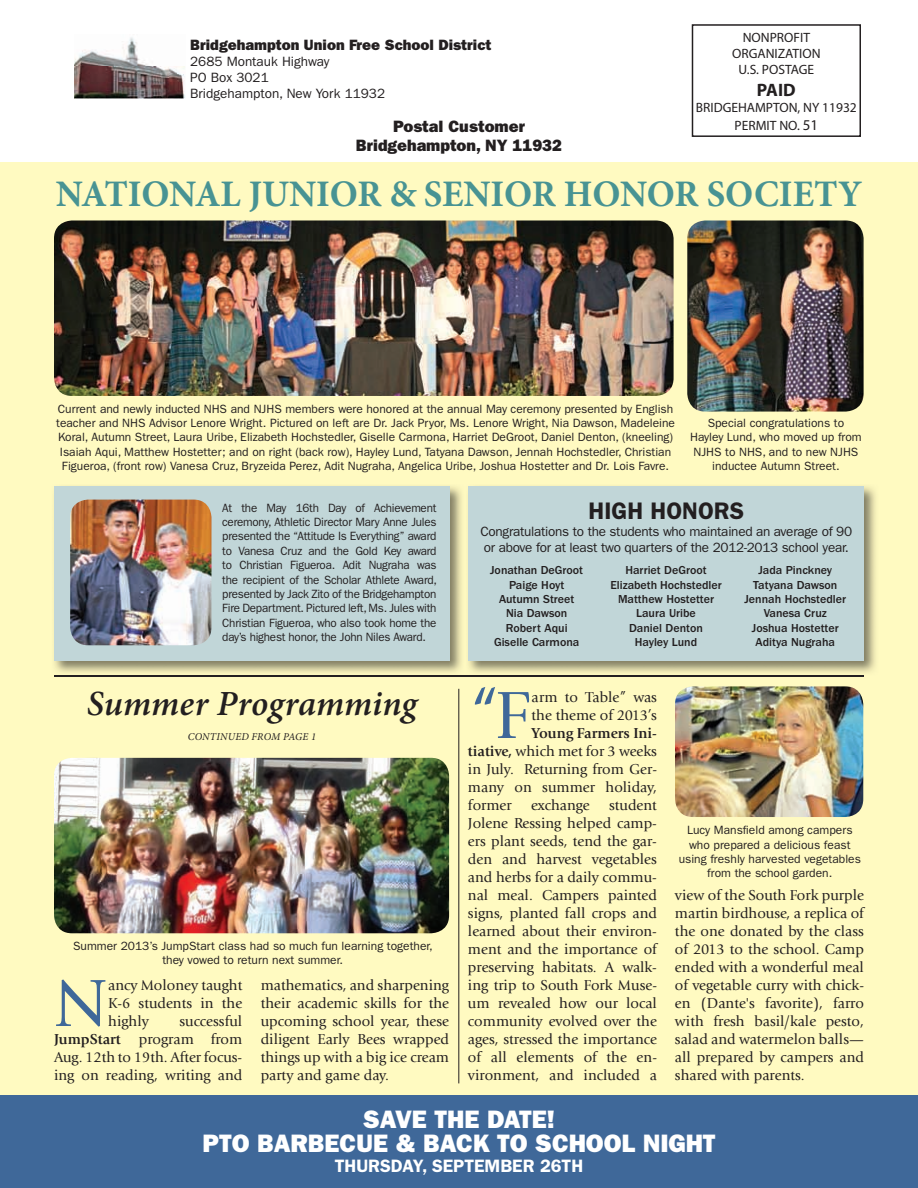
<style>
.page{position:relative;width:918px;height:1188px;background:#fff}
.page>*{position:absolute;margin:0;border:0;box-sizing:border-box;transform-origin:0 0}
.t1{font:69.6px "Giovanni Std";color:#3f6899}
.t2{font:700 37.5px "Minion Pro";letter-spacing:-.01em;color:#489393}
.t3{font:italic 600 35.4px "Minion Pro";color:#231f20}
.t4{font:25.35px/24px "ITC Franklin Gothic Std Hvy";color:#fff;text-align:center}
.t5{font:600 24px "ITC Franklin Gothic Std";color:#231f20}
.t6{font:600 18px "ITC Franklin Gothic Std";color:#fff}
.t7{font:700 18px "Myriad Pro";color:#231f20}
.t8{font:16.5px/19.8px "ITC Franklin Gothic Std Hvy";color:#231f20;text-align:center}
.t9{font:15px/18px "Giovanni Std";color:#231f20;text-align:justify}
.t10{font:15px "ITC Franklin Gothic Std Hvy";color:#231f20}
.t11{font:13.5px/16.2px "ITC Franklin Gothic Std";letter-spacing:-.02em;color:#231f20}
.t12{font:13.5px/16.2px "Myriad Pro";color:#231f20;text-align:center}
.t13{font:13.5px/16.2px "ITC Franklin Gothic Std";color:#231f20}
.t14{font:12px/14.4px "ITC Franklin Gothic Std";color:#231f20;text-align:center}
.t15{font:500 12px/14.4px "ITC Franklin Gothic Std";color:#231f20;text-align:center}
.t16{font:italic 10.5px "Minion Pro";letter-spacing:.02em;color:#231f20}
.s1{font-size:15px}
.s2{font-weight:700}
</style>
<div class="page">
<div style="left:0;top:162px;width:918px;height:998px;background:#fffac1"></div>
<img style="left:75px;top:37px;width:110px;height:61px">
<div style="left:692px;top:24px;width:169px;height:113px;border:2px solid #231f20"></div>
<div style="left:0;top:1095px;width:918px;height:93px;background:#3f6899"></div>
<img style="left:675px;top:686px;width:188px;height:131px">
<img style="left:54px;top:758px;width:395px;height:175px">
<img style="left:54px;top:220px;width:620px;height:176px">
<img style="left:687px;top:220px;width:177px;height:192px">
<hr style="left:54px;top:675px;width:810px;height:1px;background:#231f20">
<img style="left:468px;top:486px;width:408px;height:187px">
<div style="left:468px;top:487px;width:396px;height:174px;background:#c1d6d8"></div>
<img style="left:54px;top:486px;width:408px;height:187px">
<div style="left:54px;top:487px;width:396px;height:174px;background:#c1d6d8"></div>
<hr style="left:459px;top:689px;width:1px;height:394px;background:#231f20">
<img style="left:70px;top:500px;width:142px;height:145px">
<p class="t10" style="left:190px;top:36px;width:303px">Bridgehampton Union Free School District</p>
<p class="t13" style="left:190px;top:53px;width:196px">2685 Montauk Highway<br>PO Box 3021<br>Bridgehampton, New York 11932</p>
<h3 class="t8" style="left:356px;top:116px;width:208px">Postal Customer<br>Bridgehampton, NY 11932</h3>
<p class="t12" style="left:732px;top:29px;width:90px">NONPROFIT<br>ORGANIZATION<br>U.S. POSTAGE</p>
<h3 class="t7" style="left:757px;top:78px;width:40px">PAID</h3>
<p class="t12" style="left:696px;top:98px;width:162px;line-height:18px">BRIDGEHAMPTON, NY 11932<br>PERMIT NO. <span class="s1">51</span></p>
<h2 class="t2" style="left:56px;top:167px;width:808px">NATIONAL JUNIOR &amp; SENIOR HONOR SOCIETY</h2>
<p class="t14" style="left:56px;top:401px;width:620px">Current and newly inducted NHS and NJHS members were honored at the annual May ceremony presented by English teacher and NHS Advisor Lenore Wright. Pictured on left are Dr. Jack Pryor, Ms. Lenore Wright, Nia Dawson, Madeleine Koral, Autumn Street, Laura Uribe, Elizabeth Hochstedler, Giselle Carmona, Harriet DeGroot, Daniel Denton, (kneeling)<br>Isaiah Aqui, Matthew Hostetter; and on right (back row), Hayley Lund, Tatyana Dawson, Jennah Hochstedler, Christian Figueroa, (front row) Vanesa Cruz, Bryzeida Perez, Adit Nugraha, Angelica Uribe, Joshua Hostetter and Dr. Lois Favre.</p>
<p class="t14" style="left:690px;top:416px;width:173px">Special congratulations to<br>Hayley Lund, who moved up from<br>NJHS to NHS, and to new NJHS inductee Autumn Street.</p>
<p class="t14" style="left:222px;top:500px;width:216px;text-align:justify">At the May 16th Day of Achievement ceremony, Athletic Director Mary Anne Jules presented the “Attitude Is Everything” award to Vanesa Cruz and the Gold Key award to Christian Figueroa. Adit Nugraha was the recipient of the Scholar Athlete Award, presented by Jack Zito of the Bridgehampton Fire Department. Pictured left, Ms. Jules with Christian Figueroa, who also took home the day’s highest honor, the John Niles Award.</p>
<h3 class="t3" style="left:87px;top:678px;width:332px">Summer Programming</h3>
<p class="t16" style="left:188px;top:730px;width:130px">CONTINUED FROM PAGE 1</p>
<p class="t14" style="left:73px;top:939px;width:361px">Summer 2013’s JumpStart class had so much fun learning together, they vowed to return next summer.</p>
<h1 class="t1" style="left:54px;top:964px;width:55px">N</h1>
<p class="t9" style="left:108px;top:976px;width:136px">ancy Moloney taught K-6 students in the highly</p>
<p class="t9" style="left:54px;top:1012px;width:190px;text-indent:125px">successful <span class="s2">JumpStart</span> program from Aug. 12th to 19th. After focus&shy;ing on reading, writing and</p>
<p class="t9" style="left:261px;top:976px;width:190px">mathematics, and sharpening their academic skills for the upcoming school year, these diligent Early Bees wrapped things up with a big ice cream party and game day.</p>
<h3 class="t5" style="left:589px;top:497px;width:157px">HIGH HONORS</h3>
<p class="t11" style="left:480px;top:523px;width:373px">Congratulations to the students who maintained an average of 90 or above for at least two quarters of the 2012-2013 school year.</p>
<p class="t15" style="left:490px;top:563px;width:94px">Jonathan DeGroot<br>Paige Hoyt<br>Autumn Street<br>Nia Dawson<br>Robert Aqui<br>Giselle Carmona</p>
<p class="t15" style="left:610px;top:563px;width:113px">Harriet DeGroot<br>Elizabeth Hochstedler<br>Matthew Hostetter<br>Laura Uribe<br>Daniel Denton<br>Hayley Lund</p>
<p class="t15" style="left:745px;top:563px;width:103px">Jada Pinckney<br>Tatyana Dawson<br>Jennah Hochstedler<br>Vanesa Cruz<br>Joshua Hostetter<br>Aditya Nugraha</p>
<h1 class="t1" style="left:468px;top:676px;width:63px">“F</h1>
<p class="t9" style="left:532px;top:688px;width:127px">arm to Table” was the theme of 2013’s</p>
<p class="t9" style="left:468px;top:724px;width:191px;text-indent:64px"><span class="s2">Young Farmers Ini&shy;tiative,</span> which met for 3 weeks in July. Returning from Ger&shy;many on summer holiday, former</p>
<p class="t9" style="left:468px;top:796px;width:191px;text-indent:141px">student Jolene Ressing helped camp&shy;ers plant seeds, tend the gar&shy;den and harvest vegetables and herbs for a daily commu&shy;nal meal. Campers painted signs, planted fall crops and learned about their environ&shy;ment and the importance of preserving habitats. A walk&shy;ing trip to South Fork Muse&shy;um revealed how our local community evolved over the ages, stressed the importance of all elements of the en&shy;vironment, and included a</p>
<p class="t9" style="left:531px;top:796px;width:60px">exchange</p>
<p class="t14" style="left:679px;top:823px;width:184px">Lucy Mansfield among campers who prepared a delicious feast using freshly harvested vegetables from the school garden.</p>
<p class="t9" style="left:675px;top:886px;width:191px">view of the South Fork purple martin birdhouse, a replica of the one donated by the class of 2013 to the school. Camp ended with a wonderful meal of vegetable curry with chick&shy;en (Dante's favorite), farro with fresh basil/kale pesto, salad and watermelon balls— all prepared by campers and shared with parents.</p>
<h3 class="t4" style="left:202px;top:1107px;width:515px">SAVE THE DATE!<br>PTO BARBECUE &amp; BACK TO SCHOOL NIGHT</h3>
<h3 class="t6" style="left:335px;top:1155px;width:250px">THURSDAY, SEPTEMBER 26TH</h3>
</div>
